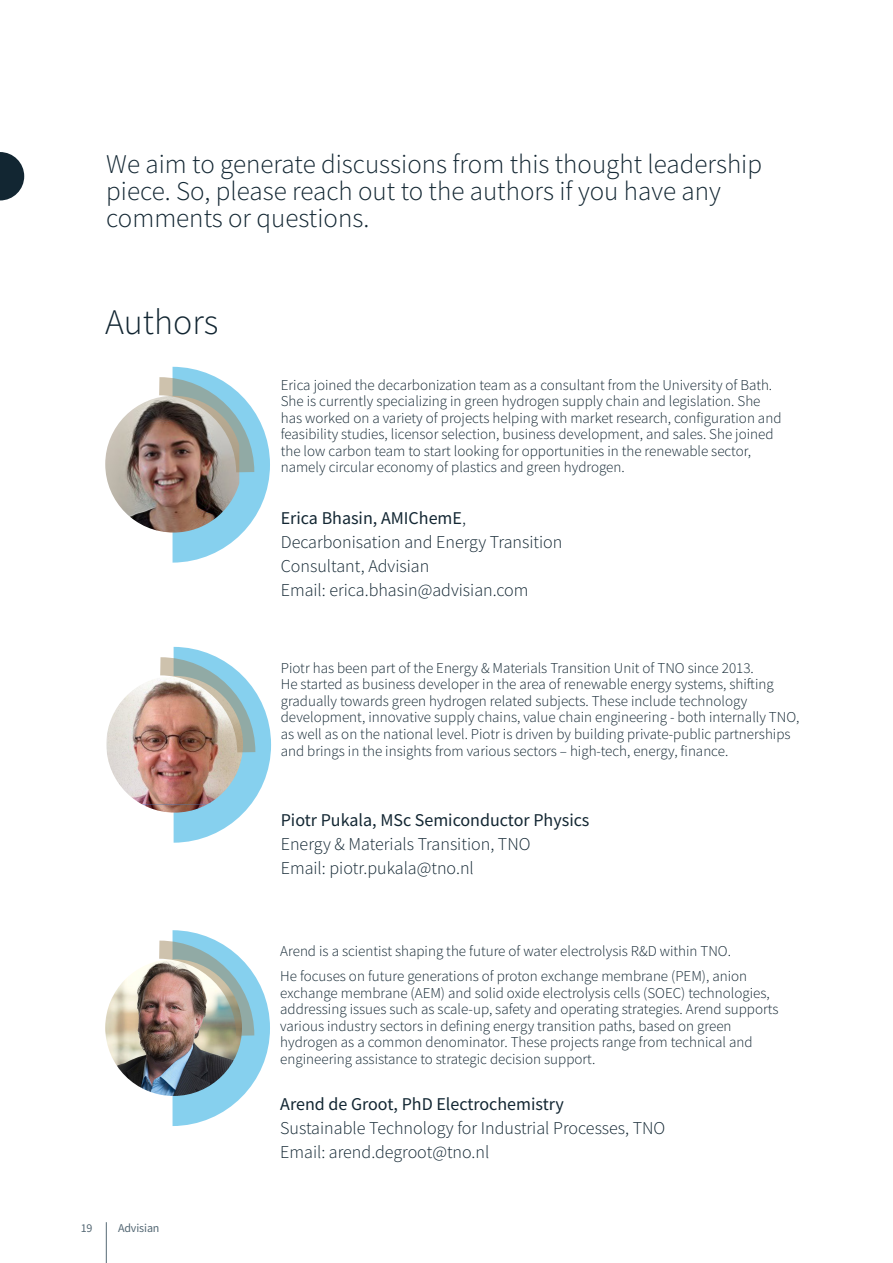
<style>
.page{position:relative;width:893px;height:1263px;background:#fff}
.page>*{position:absolute;margin:0;border:0;box-sizing:border-box;transform-origin:0 0}
.Intro_body_text{font:300 36px "Source Sans Pro";color:#122632}
.Intro_body_text-2{font:300 27px/27px "Source Sans Pro";color:#122632}
.Intro_body_text_WHIT{font:300 18px/24px "Source Sans Pro";color:#122632}
.Body_text{font:300 15px/16.5px "Source Sans Pro";color:#122632}
.t1{font:12px "Source Sans Pro";letter-spacing:-.01em;color:#556975}
.s1{font-weight:400}
</style>
<div class="page">
<img style="left:105px;top:397px;width:53px;height:134px">
<img style="left:106px;top:676px;width:137px;height:137px;border-radius:68px">
<svg style="left:158px;top:367px;width:112px;height:196px"></svg>
<img style="left:159px;top:647px;width:112px;height:196px">
<img style="left:105px;top:959px;width:137px;height:137px;border-radius:68px">
<img style="left:158px;top:930px;width:112px;height:196px">
<svg style="left:0;top:152px;width:24px;height:48px"></svg>
<hr style="left:106px;top:1222px;width:1px;height:41px;background:#556975">
<p class="Intro_body_text-2" style="left:106px;top:151px;width:657px">We aim to generate discussions from this thought leadership piece. So, please reach out to the authors if you have any comments or questions.</p>
<p class="Intro_body_text" style="left:105px;top:300px;width:115px">Authors</p>
<p class="t1" style="left:81px;top:1220px;width:13px">19</p>
<p class="t1" style="left:118px;top:1220px;width:43px">Advisian</p>
<p class="Body_text" style="left:281px;top:376px;width:502px">Erica joined the decarbonization team as a consultant from the University of Bath.<br>She is currently specializing in green hydrogen supply chain and legislation. She has worked on a variety of projects helping with market research, configuration and feasibility studies, licensor selection, business development, and sales. She joined the low carbon team to start looking for opportunities in the renewable sector, namely circular economy of plastics and green hydrogen.</p>
<p class="Intro_body_text_WHIT" style="left:281px;top:506px;width:283px"><span class="s1">Erica Bhasin, AMIChemE</span>,<br>Decarbonisation and Energy Transition<br>Consultant, Advisian<br>Email: erica.bhasin@advisian.com</p>
<p class="Body_text" style="left:281px;top:660px;width:520px">Piotr has been part of the Energy &amp; Materials Transition Unit of TNO since 2013.<br>He started as business developer in the area of renewable energy systems, shifting gradually towards green hydrogen related subjects. These include technology development, innovative supply chains, value chain engineering - both internally TNO, as well as on the national level. Piotr is driven by building private-public partnerships and brings in the insights from various sectors – high-tech, energy, finance.</p>
<p class="Intro_body_text_WHIT" style="left:281px;top:808px;width:310px"><span class="s1">Piotr Pukala, MSc Semiconductor Physics<br></span>Energy &amp; Materials Transition, TNO<br>Email: piotr.pukala@tno.nl</p>
<p class="Body_text" style="left:280px;top:943px;width:452px">Arend is a scientist shaping the future of water electrolysis R&amp;D within TNO.</p>
<p class="Body_text" style="left:280px;top:968px;width:500px">He focuses on future generations of proton exchange membrane (PEM), anion exchange membrane (AEM) and solid oxide electrolysis cells (SOEC) technologies, addressing issues such as scale-up, safety and operating strategies. Arend supports various industry sectors in defining energy transition paths, based on green hydrogen as a common denominator. These projects range from technical and engineering assistance to strategic decision support.</p>
<p class="Intro_body_text_WHIT" style="left:280px;top:1092px;width:387px"><span class="s1">Arend de Groot, PhD Electrochemistry<br></span>Sustainable Technology for Industrial Processes, TNO<br>Email: arend.degroot@tno.nl</p>
</div>
